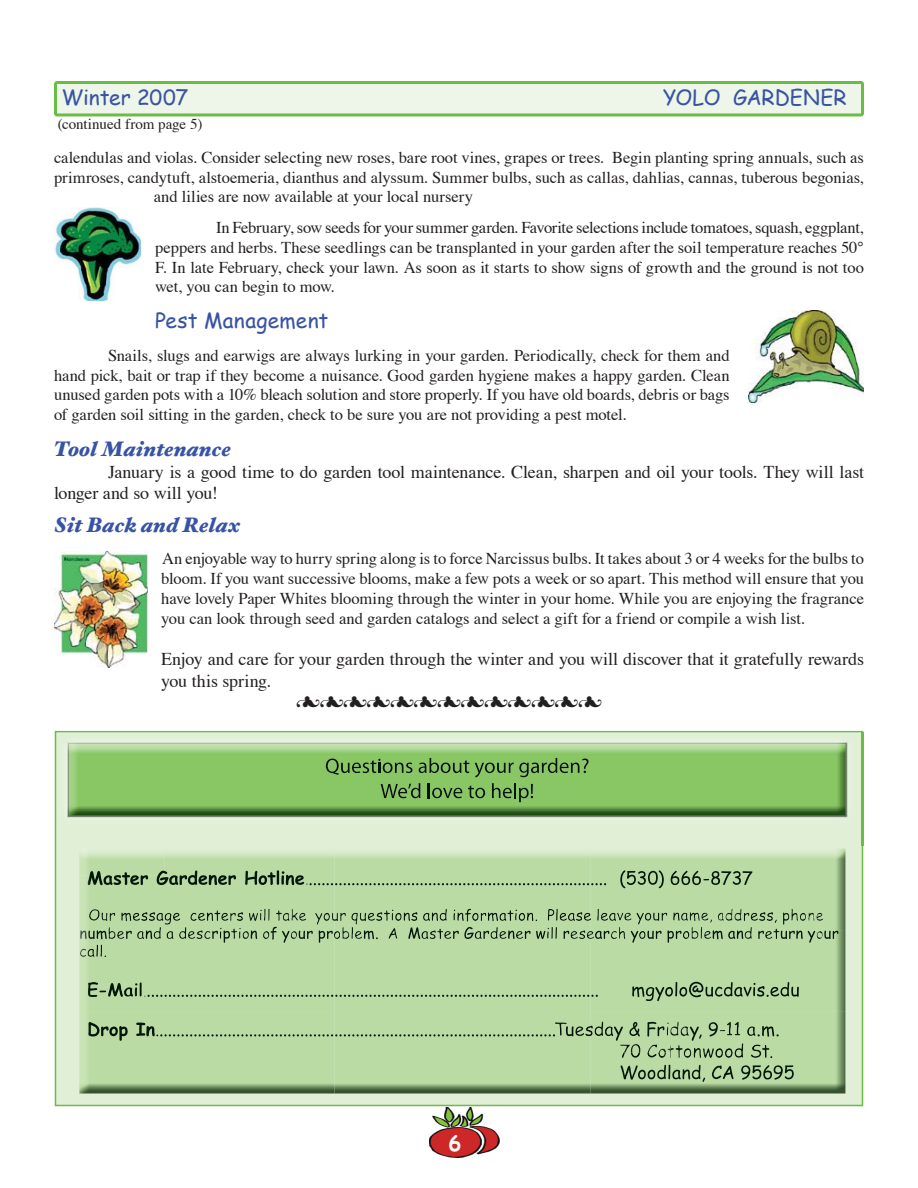
<style>
.page{position:relative;width:918px;height:1188px;background:#fff}
.page>*{position:absolute;margin:0;border:0;box-sizing:border-box;transform-origin:0 0}
.t1{font:21px "Comic Sans MS";color:#3953a4}
.t2{font:italic 900 21px "Hoefler Text";color:#3953a4}
.t3{font:700 21px "Comic Sans MS";color:#fff}
.t4{font:18px/21.6px "Times";letter-spacing:-.005em;color:#231f20}
.t5{font:16.5px/19.8px "Times";letter-spacing:-.005em;color:#231f20;text-align:justify}
.t6{font:15px "Times";letter-spacing:-.005em;color:#231f20}
.t7{font:15px "Hoefler Text Ornaments";color:#231f20}
</style>
<div class="page">
<svg style="left:54px;top:81px;width:810px;height:35px"></svg>
<img style="left:429px;top:1107px;width:71px;height:51px">
<img style="left:54px;top:552px;width:94px;height:115px">
<img style="left:749px;top:310px;width:115px;height:93px">
<img style="left:54px;top:208px;width:87px;height:93px">
<svg style="left:55px;top:731px;width:808px;height:375px;fill:#badca4"></svg>
<svg style="left:679px;top:878px;width:2px;height:6px"></svg>
<img style="left:590px;top:1012px;width:255px;height:82px">
<div style="left:334px;top:930px;width:511px;height:82px;background:#badca4"></div>
<div style="left:79px;top:876px;width:255px;height:54px;background:#badca4"></div>
<img style="left:106px;top:931px;width:725px;height:11px">
<svg style="left:672px;top:1028px;width:15px;height:7px"></svg>
<img style="left:577px;top:1028px;width:8px;height:6px">
<img style="left:110px;top:930px;width:635px;height:7px">
<img style="left:158px;top:919px;width:587px;height:1px">
<img style="left:106px;top:911px;width:715px;height:8px">
<img style="left:79px;top:848px;width:85px;height:28px">
<img style="left:88px;top:871px;width:15px;height:14px">
<img style="left:157px;top:871px;width:12px;height:14px">
<svg style="left:169px;top:875px;width:67px;height:10px"></svg>
<img style="left:188px;top:870px;width:9px;height:15px">
<svg style="left:103px;top:872px;width:45px;height:13px"></svg>
<img style="left:245px;top:871px;width:12px;height:14px">
<svg style="left:259px;top:870px;width:45px;height:15px"></svg>
<img style="left:659px;top:870px;width:5px;height:18px">
<img style="left:620px;top:870px;width:5px;height:18px">
<svg style="left:310px;top:883px;width:296px;height:2px"></svg>
<img style="left:692px;top:871px;width:9px;height:14px">
<img style="left:681px;top:871px;width:9px;height:14px">
<img style="left:671px;top:871px;width:8px;height:14px">
<img style="left:733px;top:871px;width:20px;height:14px">
<img style="left:711px;top:871px;width:20px;height:14px">
<img style="left:627px;top:871px;width:9px;height:14px">
<img style="left:638px;top:871px;width:8px;height:14px">
<img style="left:648px;top:871px;width:10px;height:14px">
<svg style="left:694px;top:873px;width:24px;height:11px"></svg>
<svg style="left:631px;top:939px;width:7px;height:4px"></svg>
<svg style="left:270px;top:927px;width:20px;height:16px"></svg>
<svg style="left:364px;top:930px;width:14px;height:9px"></svg>
<svg style="left:408px;top:927px;width:19px;height:12px"></svg>
<svg style="left:251px;top:930px;width:6px;height:9px"></svg>
<svg style="left:824px;top:931px;width:14px;height:8px"></svg>
<svg style="left:781px;top:939px;width:34px;height:4px"></svg>
<svg style="left:647px;top:939px;width:35px;height:4px"></svg>
<svg style="left:453px;top:927px;width:36px;height:1px"></svg>
<svg style="left:319px;top:930px;width:14px;height:13px"></svg>
<svg style="left:299px;top:931px;width:14px;height:8px"></svg>
<svg style="left:212px;top:939px;width:18px;height:4px"></svg>
<svg style="left:126px;top:931px;width:6px;height:8px"></svg>
<svg style="left:713px;top:930px;width:30px;height:9px"></svg>
<svg style="left:148px;top:995px;width:450px;height:2px"></svg>
<img style="left:646px;top:987px;width:18px;height:14px">
<img style="left:689px;top:982px;width:14px;height:15px">
<svg style="left:632px;top:986px;width:20px;height:11px"></svg>
<svg style="left:665px;top:982px;width:22px;height:15px"></svg>
<svg style="left:705px;top:983px;width:94px;height:14px"></svg>
<img style="left:119px;top:1026px;width:9px;height:15px">
<img style="left:88px;top:1022px;width:12px;height:15px">
<svg style="left:91px;top:1025px;width:34px;height:11px"></svg>
<img style="left:690px;top:1027px;width:9px;height:14px">
<svg style="left:699px;top:1034px;width:3px;height:5px"></svg>
<img style="left:709px;top:1022px;width:9px;height:15px">
<svg style="left:749px;top:1026px;width:30px;height:11px"></svg>
<svg style="left:136px;top:1023px;width:419px;height:13px"></svg>
<svg style="left:566px;top:1026px;width:8px;height:10px"></svg>
<img style="left:621px;top:1065px;width:17px;height:15px">
<img style="left:774px;top:1065px;width:9px;height:15px">
<img style="left:741px;top:1065px;width:9px;height:15px">
<img style="left:763px;top:1065px;width:9px;height:15px">
<img style="left:785px;top:1065px;width:9px;height:14px">
<img style="left:752px;top:1065px;width:9px;height:14px">
<svg style="left:638px;top:1065px;width:67px;height:17px"></svg>
<svg style="left:723px;top:1066px;width:11px;height:13px"></svg>
<img style="left:712px;top:1065px;width:10px;height:14px">
<img style="left:58px;top:733px;width:806px;height:112px">
<img style="left:862px;top:733px;width:1px;height:112px">
<img style="left:68px;top:742px;width:779px;height:75px">
<img style="left:137px;top:928px;width:100px;height:11px">
<img style="left:619px;top:913px;width:92px;height:26px">
<img style="left:80px;top:909px;width:26px;height:88px">
<img style="left:421px;top:928px;width:196px;height:11px">
<img style="left:745px;top:912px;width:78px;height:27px">
<img style="left:106px;top:956px;width:39px;height:41px">
<img style="left:670px;top:1045px;width:102px;height:13px">
<img style="left:585px;top:1022px;width:85px;height:31px">
<img style="left:622px;top:1053px;width:48px;height:5px">
<p class="t1" style="left:62px;top:81px;width:128px">Winter 2007</p>
<p class="t1" style="left:663px;top:81px;width:185px">YOLO GARDENER</p>
<p class="t6" style="left:58px;top:118px;width:146px">(continued from page 5)</p>
<p class="t5" style="left:54px;top:149px;width:812px">calendulas and violas. Consider selecting new roses, bare root vines, grapes or trees. Begin planting spring annuals, such as</p>
<p class="t5" style="left:54px;top:169px;width:812px">primroses, candytuft, alstoemeria, dianthus and alyssum. Summer bulbs, such as callas, dahlias, cannas, tuberous begonias,</p>
<p class="t5" style="left:154px;top:188px;width:321px">and lilies are now available at your local nursery</p>
<p class="t5" style="left:155px;top:219px;width:710px;text-indent:61px">In February, sow seeds for your summer garden. Favorite selections include tomatoes, squash, eggplant, peppers and herbs. These seedlings can be transplanted in your garden after the soil temperature reaches 50° F. In late February, check your lawn. As soon as it starts to show signs of growth and the ground is not too wet, you can begin to mow.</p>
<p class="t1" style="left:155px;top:305px;width:175px">Pest Management</p>
<p class="t5" style="left:54px;top:347px;width:677px;text-indent:54px">Snails, slugs and earwigs are always lurking in your garden. Periodically, check for them and hand pick, bait or trap if they become a nuisance. Good garden hygiene makes a happy garden. Clean unused garden pots with a 10% bleach solution and store properly. If you have old boards, debris or bags of garden soil sitting in the garden, check to be sure you are not providing a pest motel.</p>
<p class="t2" style="left:54px;top:441px;width:179px">Tool Maintenance</p>
<p class="t4" style="left:54px;top:463px;width:812px;text-indent:54px">January is a good time to do garden tool maintenance. Clean, sharpen and oil your tools. They will last longer and so will you!</p>
<p class="t2" style="left:54px;top:517px;width:188px">Sit Back and Relax</p>
<p class="t5" style="left:161px;top:550px;width:704px">An enjoyable way to hurry spring along is to force Narcissus bulbs. It takes about 3 or 4 weeks for the bulbs to bloom. If you want successive blooms, make a few pots a week or so apart. This method will ensure that you have lovely Paper Whites blooming through the winter in your home. While you are enjoying the fragrance you can look through seed and garden catalogs and select a gift for a friend or compile a wish list.</p>
<p class="t4" style="left:161px;top:650px;width:704px">Enjoy and care for your garden through the winter and you will discover that it gratefully rewards you this spring.</p>
<p class="t7" style="left:296px;top:695px;width:308px">▲▲▲▲▲▲▲▲▲▲▲▲▲</p>
<p class="t3" style="left:448px;top:1128px;width:14px">6</p>
</div>
